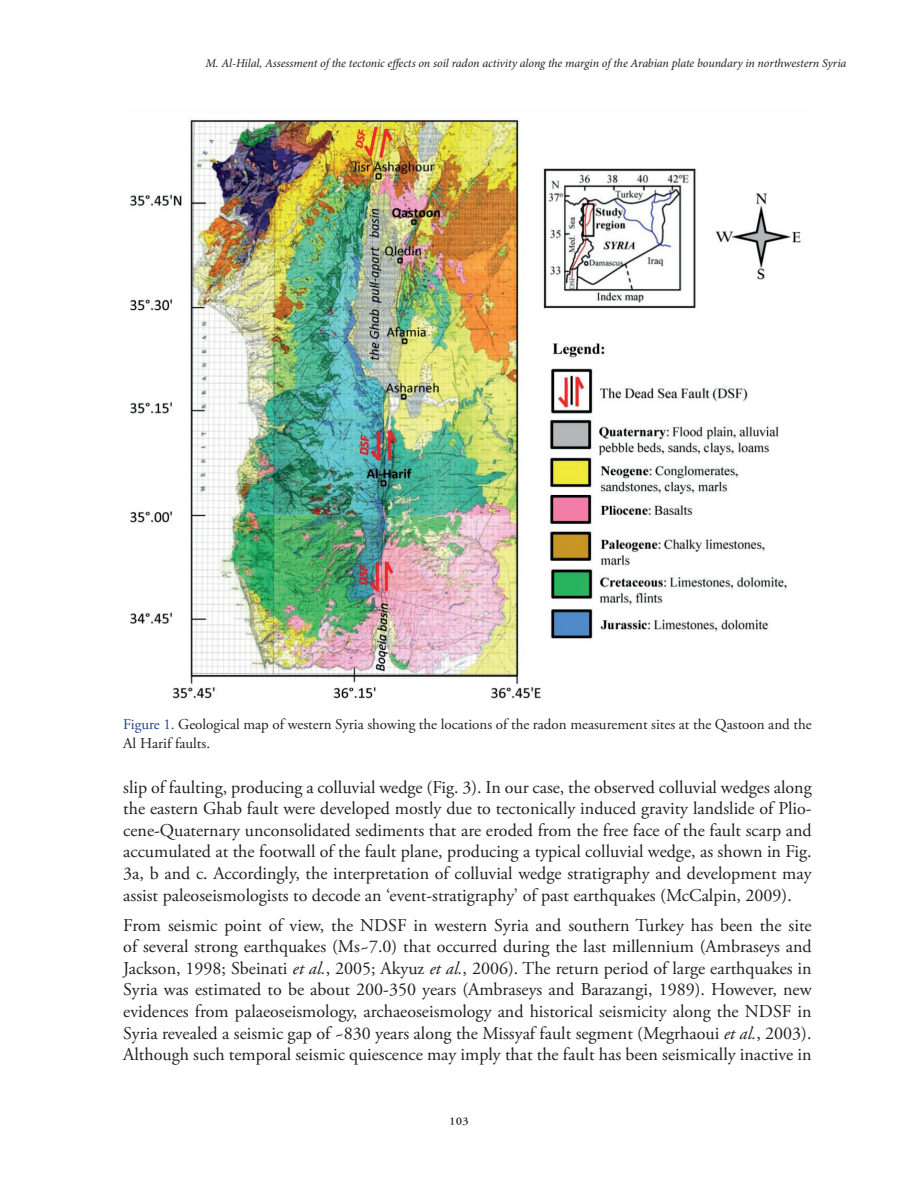
<style>
.page{position:relative;width:918px;height:1188px;background:#fff}
.page>*{position:absolute;margin:0;border:0;box-sizing:border-box;transform-origin:0 0}
.t1{font:18px/21.6px "Adobe Garamond Pro";color:#231f20;text-align:justify}
.t2{font:15px/18.8px "Adobe Garamond Pro";color:#231f20}
.t3{font:italic 12px "Minion Pro";letter-spacing:-.01em;color:#231f20}
.s1{color:#253f8e}
.s2{font-style:italic}
</style>
<div class="page">
<img style="left:130px;top:117px;width:672px;height:582px">
<p class="t3" style="left:205px;top:55px;width:643px">M. Al-Hilal, Assessment of the tectonic effects on soil radon activity along the margin of the Arabian plate boundary in northwestern Syria</p>
<p class="t2" style="left:123px;top:716px;width:690px"><span class="s1">Figure 1.</span> Geological map of western Syria showing the locations of the radon measurement sites at the Qastoon and the<br>Al Harif faults.</p>
<p class="t1" style="left:123px;top:777px;width:690px">slip of faulting, producing a colluvial wedge (Fig. 3). In our case, the observed colluvial wedges along the eastern Ghab fault were developed mostly due to tectonically induced gravity landslide of Plio&shy;cene-Quaternary unconsolidated sediments that are eroded from the free face of the fault scarp and accumulated at the footwall of the fault plane, producing a typical colluvial wedge, as shown in Fig.<br>3a, b and c. Accordingly, the interpretation of colluvial wedge stratigraphy and development may assist paleoseismologists to decode an ‘event-stratigraphy’ of past earthquakes (McCalpin, 2009).</p>
<p class="t1" style="left:123px;top:915px;width:690px">From seismic point of view, the NDSF in western Syria and southern Turkey has been the site of several strong earthquakes (Ms~7.0) that occurred during the last millennium (Ambraseys and Jackson, 1998; Sbeinati <span class="s2">et al.</span>, 2005; Akyuz <span class="s2">et al.</span>, 2006). The return period of large earthquakes in Syria was estimated to be about 200-350 years (Ambraseys and Barazangi, 1989). However, new evidences from palaeoseismology, archaeoseismology and historical seismicity along the NDSF in Syria revealed a seismic gap of ~830 years along the Missyaf fault segment (Megrhaoui <span class="s2">et al.</span>, 2003).<br>Although such temporal seismic quiescence may imply that the fault has been seismically inactive in</p>
<p class="t1" style="left:449px;top:1113px;width:21px">103</p>
</div>
